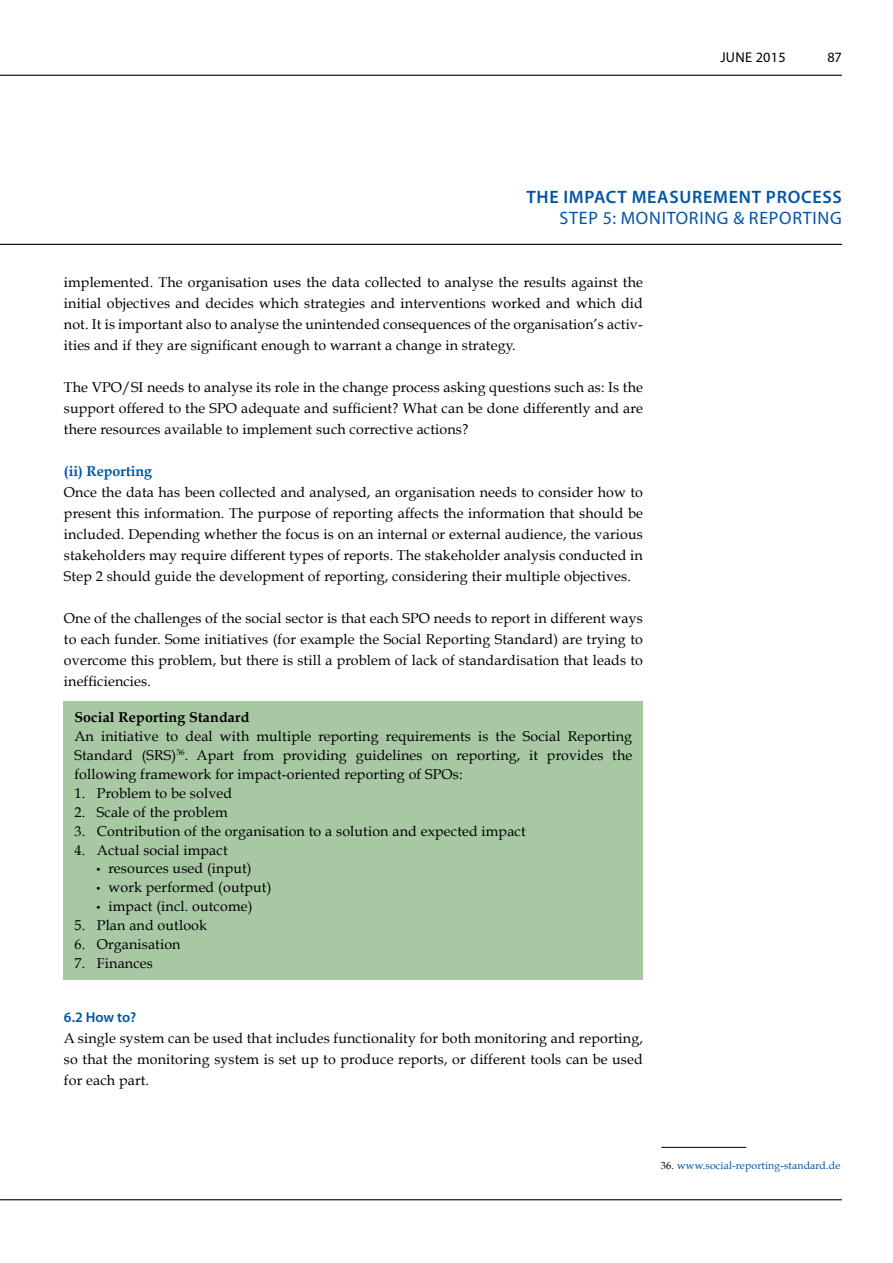
<style>
.page{position:relative;width:893px;height:1263px;background:#fff}
.page>*{position:absolute;margin:0;border:0;box-sizing:border-box;transform-origin:0 0}
.t1{font:600 18px "Myriad Pro";letter-spacing:.04em;color:#0054a6}
.t2{font:18px "Myriad Pro";letter-spacing:.04em;color:#0054a6}
.t3{font:600 14.4px "Myriad Pro";color:#0054a6}
.t4{font:14.25px/21px "Book Antiqua";letter-spacing:.01em;color:#000;text-align:justify}
.t5{font:700 14.25px "Book Antiqua";letter-spacing:.01em;color:#000}
.t6{font:700 14.25px "Book Antiqua";color:#0054a6}
.t7{font:14.25px "Myriad Pro";letter-spacing:.02em;color:#000}
.t8{font:10.5px "Book Antiqua";letter-spacing:.01em;color:#0054a6}
.s1{font-family:"Myriad Pro";font-size:14.1px}
.s2{color:#000}
</style>
<div class="page">
<hr style="left:0;top:244px;width:842px;height:1px;background:#000">
<hr style="left:0;top:1199px;width:842px;height:1px;background:#000">
<hr style="left:0;top:75px;width:842px;height:1px;background:#000">
<div style="left:64px;top:701px;width:579px;height:279px;background:#a8c8a4"></div>
<hr style="left:661px;top:1147px;width:85px;height:1px;background:#000">
<p class="t7" style="left:720px;top:49px;width:67px">JUNE 2015</p>
<p class="t7" style="left:827px;top:49px;width:16px">87</p>
<p class="t1" style="left:526px;top:185px;width:317px">THE IMPACT MEASUREMENT PROCESS</p>
<p class="t2" style="left:560px;top:206px;width:284px">STEP 5: MONITORING &amp; REPORTING</p>
<p class="t4" style="left:64px;top:271px;width:580px">implemented. The organisation uses the data collected to analyse the results against the initial objectives and decides which strategies and interventions worked and which did not. It is important also to analyse the unintended consequences of the organisation’s activ&shy;ities and if they are significant enough to warrant a change in strategy.</p>
<p class="t4" style="left:64px;top:376px;width:580px">The VPO/SI needs to analyse its role in the change process asking questions such as: Is the support offered to the SPO adequate and sufficient? What can be done differently and are there resources available to implement such corrective actions?</p>
<p class="t6" style="left:64px;top:462px;width:90px">(ii) Reporting</p>
<p class="t4" style="left:64px;top:481px;width:580px">Once the data has been collected and analysed, an organisation needs to consider how to present this information. The purpose of reporting affects the information that should be included. Depending whether the focus is on an internal or external audience, the various stakeholders may require different types of reports. The stakeholder analysis conducted in Step 2 should guide the development of reporting, considering their multiple objectives.</p>
<p class="t4" style="left:64px;top:607px;width:580px">One of the challenges of the social sector is that each SPO needs to report in different ways to each funder. Some initiatives (for example the Social Reporting Standard) are trying to overcome this problem, but there is still a problem of lack of standardisation that leads to inefficiencies.</p>
<p class="t5" style="left:74px;top:709px;width:177px">Social Reporting Standard</p>
<p class="t4" style="left:74px;top:727px;width:559px;line-height:18.9px">An initiative to deal with multiple reporting requirements is the Social Reporting Standard (SRS)<sup>36</sup>. Apart from providing guidelines on reporting, it provides the following framework for impact-oriented reporting of SPOs:</p>
<p class="t4" style="left:74px;top:782px;width:159px">1. Problem to be solved</p>
<p class="t4" style="left:74px;top:801px;width:155px">2. Scale of the problem</p>
<p class="t4" style="left:74px;top:820px;width:453px">3. Contribution of the organisation to a solution and expected impact</p>
<p class="t4" style="left:74px;top:839px;width:155px">4. Actual social impact</p>
<p class="t4" style="left:97px;top:858px;width:157px"><span class="s1">•</span> resources used (input)</p>
<p class="t4" style="left:97px;top:877px;width:176px"><span class="s1">•</span> work performed (output)</p>
<p class="t4" style="left:97px;top:896px;width:157px"><span class="s1">•</span> impact (incl. outcome)</p>
<p class="t4" style="left:74px;top:915px;width:134px">5. Plan and outlook</p>
<p class="t4" style="left:74px;top:934px;width:108px">6. Organisation</p>
<p class="t4" style="left:74px;top:952px;width:80px">7. Finances</p>
<p class="t3" style="left:64px;top:1008px;width:74px">6.2 How to?</p>
<p class="t4" style="left:64px;top:1027px;width:580px">A single system can be used that includes functionality for both monitoring and reporting, so that the monitoring system is set up to produce reports, or different tools can be used for each part.</p>
<p class="t8" style="left:661px;top:1159px;width:181px"><span class="s2">36.</span> www.social-reporting-standard.de</p>
</div>
